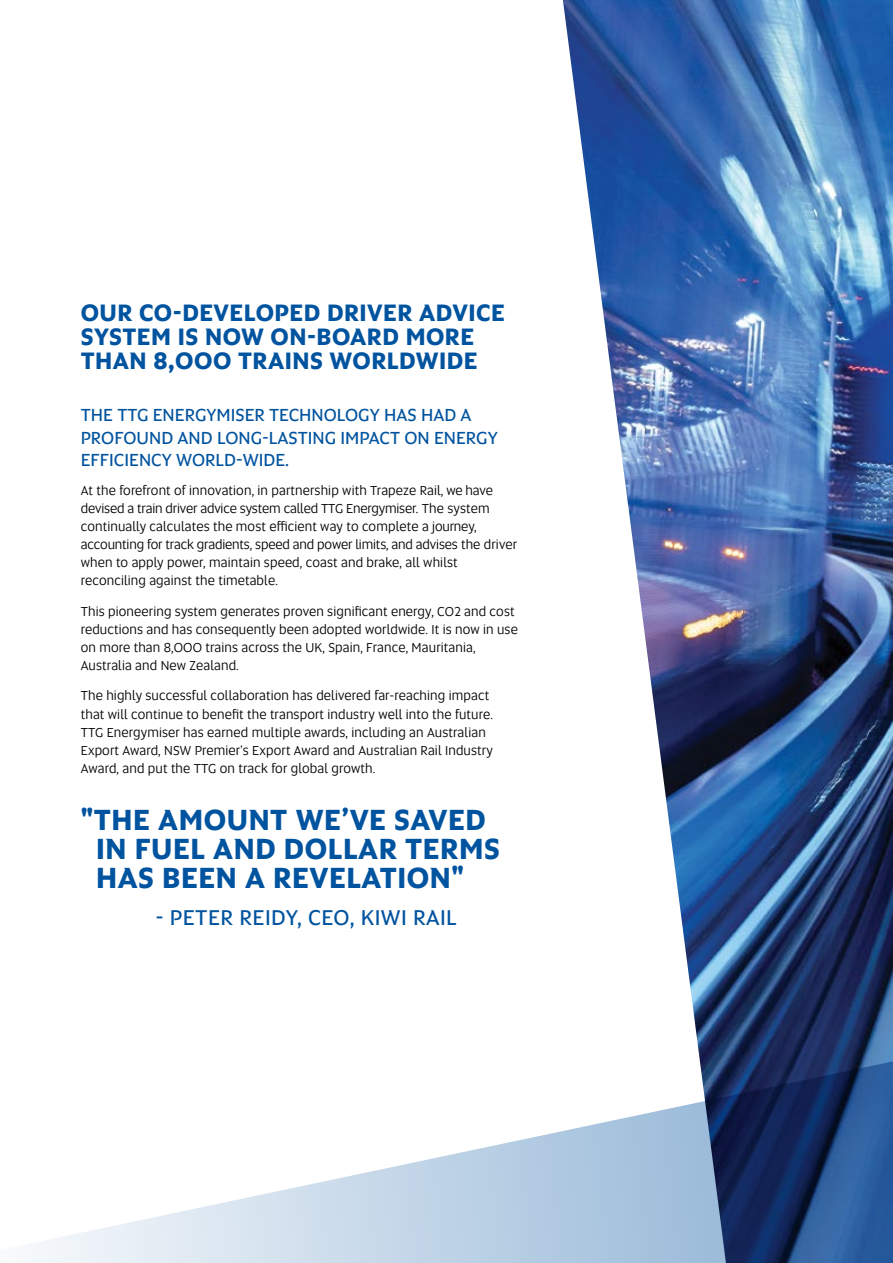
<style>
.page{position:relative;width:893px;height:1263px;background:#fff}
.page>*{position:absolute;margin:0;border:0;box-sizing:border-box;transform-origin:0 0}
.t1{font:700 29.4px/29.4px "Altis Uni SA";letter-spacing:.02em;color:#00539f}
.t2{font:700 24px/24px "Altis Uni SA";letter-spacing:.02em;color:#00539f}
.t3{font:22.05px "Altis Uni SA";letter-spacing:.02em;color:#00539f}
.t4{font:18px/22.5px "Altis Uni SA";color:#00539f}
.t5{font:13.5px/18px "Altis Uni SA";letter-spacing:.01em;color:#000}
</style>
<div class="page">
<img style="left:563px;top:0;width:330px;height:850px">
<svg style="left:33px;top:850px;width:860px;height:413px"></svg>
<h2 class="t2" style="left:81px;top:299px;width:425px">OUR CO-DEVELOPED DRIVER ADVICE<br>SYSTEM IS NOW ON-BOARD MORE<br>THAN 8,000 TRAINS WORLDWIDE</h2>
<h3 class="t4" style="left:81px;top:403px;width:418px">THE TTG ENERGYMISER TECHNOLOGY HAS HAD A<br>PROFOUND AND LONG-LASTING IMPACT ON ENERGY<br>EFFICIENCY WORLD-WIDE.</h3>
<p class="t5" style="left:81px;top:481px;width:438px">At the forefront of innovation, in partnership with Trapeze Rail, we have devised a train driver advice system called TTG Energymiser. The system continually calculates the most efficient way to complete a journey, accounting for track gradients, speed and power limits, and advises the driver when to apply power, maintain speed, coast and brake, all whilst reconciling against the timetable.</p>
<p class="t5" style="left:81px;top:602px;width:439px">This pioneering system generates proven significant energy, CO2 and cost reductions and has consequently been adopted worldwide. It is now in use on more than 8,000 trains across the UK, Spain, France, Mauritania, Australia and New Zealand.</p>
<p class="t5" style="left:81px;top:686px;width:414px">The highly successful collaboration has delivered far-reaching impact that will continue to benefit the transport industry well into the future.<br>TTG Energymiser has earned multiple awards, including an Australian Export Award, NSW Premier’s Export Award and Australian Rail Industry Award, and put the TTG on track for global growth.</p>
<h1 class="t1" style="left:96px;top:803px;width:405px;text-indent:-15px">"THE AMOUNT WE’VE SAVED<br>IN FUEL AND DOLLAR TERMS<br>HAS BEEN A REVELATION"</h1>
<h3 class="t3" style="left:155px;top:901px;width:303px">- PETER REIDY, CEO, KIWI RAIL</h3>
</div>
